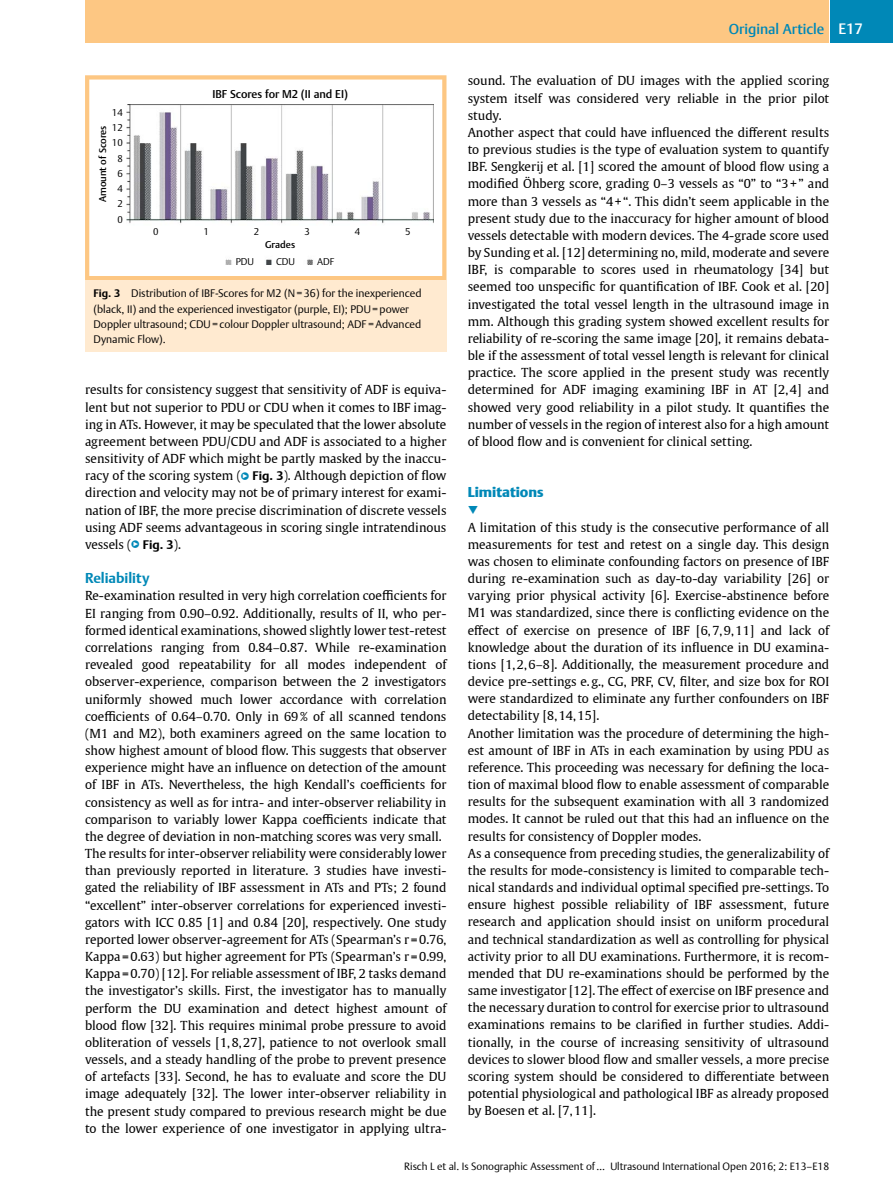
<style>
.page{position:relative;width:893px;height:1191px;background:#fff}
.page>*{position:absolute;margin:0;border:0;box-sizing:border-box;transform-origin:0 0}
.t1{font:900 17.7px "Thieme Argo 2011";color:#0088b7}
.t2{font:500 14.25px "Thieme Argo 2011";color:#0088b7}
.t3{font:700 14.25px "Thieme Argo 2011";color:#0088b7}
.t4{font:900 14.25px "Thieme Argo 2011";color:#0088b7}
.t5{font:12.3px/17.1px "Thieme Gulliver 2011";color:#000}
.t6{font:500 11.25px "Thieme Argo 2011";color:#000}
.t7{font:300 10.8px/15.3px "Thieme Argo 2011";color:#000}
.t8{font:300 10.5px "Thieme Argo 2011";color:#000}
.t9{font:300 9.75px/15.3px "Thieme Argo 2011";color:#000;text-align:center}
.t10{font:500 9.75px "Thieme Argo 2011";color:#000}
.s1{font-weight:700}
.s2{font-family:"Thieme Argo 2011";font-weight:300;font-size:13.8px;color:#0088b7}
.s3{font-family:"Thieme Argo 2011";font-weight:300;font-size:7.8px;color:#fff}
.s4{font-family:"Thieme Argo 2011";font-weight:700}
.s5{font-size:15px;color:#fff}
</style>
<div class="page">
<div style="left:830px;top:0;width:63px;height:43px;background:#0088b7"></div>
<div style="left:77px;top:0;width:751px;height:43px;background:#fdc783"></div>
<div style="left:76px;top:0;width:9px;height:43px;background:#fff"></div>
<svg style="left:85px;top:75px;width:361px;height:205px"></svg>
<div style="left:85px;top:280px;width:361px;height:72px;background:#ffead0"></div>
<p class="t9" style="left:112px;top:105px;width:12px">14<br>12<br>10<br>8<br>6<br>4<br>2<br>0</p>
<p class="t10" style="left:96px;top:202px;width:78px;rotate:-90deg">Amount of Scores</p>
<p class="t6" style="left:212px;top:86px;width:137px">IBF Scores for M2 (II and EI)</p>
<p class="t9" style="left:153px;top:224px;width:7px">0</p>
<p class="t9" style="left:204px;top:224px;width:7px">1</p>
<p class="t9" style="left:254px;top:224px;width:7px">2</p>
<p class="t9" style="left:304px;top:224px;width:7px">3</p>
<p class="t9" style="left:355px;top:224px;width:7px">4</p>
<p class="t9" style="left:405px;top:224px;width:7px">5</p>
<p class="t9" style="left:236px;top:253px;width:20px">PDU</p>
<p class="t9" style="left:276px;top:253px;width:21px">CDU</p>
<p class="t9" style="left:317px;top:253px;width:19px">ADF</p>
<p class="t7" style="left:94px;top:285px;width:330px"><span class="s1">Fig. 3</span> Distribution of IBF-Scores for M2 (N=36) for the inexperienced (black, II) and the experienced investigator (purple, EI); PDU=power Doppler ultrasound; CDU=colour Doppler ultrasound; ADF=Advanced Dynamic Flow).</p>
<p class="t10" style="left:265px;top:238px;width:31px">Grades</p>
<p class="t5" style="left:85px;top:381px;width:363px;text-align:justify">results for consistency suggest that sensitivity of ADF is equiva&shy;lent but not superior to PDU or CDU when it comes to IBF imag&shy;ing in ATs. However, it may be speculated that the lower absolute agreement between PDU/CDU and ADF is associated to a higher sensitivity of ADF which might be partly masked by the inaccu&shy;racy of the scoring system (<span class="s2">●</span><span class="s3">▶</span> <span class="s4">Fig. 3</span>). Although depiction of flow direction and velocity may not be of primary interest for exami&shy;nation of IBF, the more precise discrimination of discrete vessels using ADF seems advantageous in scoring single intratendinous vessels (<span class="s2">●</span><span class="s3">▶</span> <span class="s4">Fig. 3</span>).</p>
<p class="t3" style="left:85px;top:568px;width:66px">Reliability</p>
<p class="t5" style="left:85px;top:587px;width:363px">Re-examination resulted in very high correlation coefficients for EI ranging from 0.90–0.92. Additionally, results of II, who per&shy;formed identical examinations, showed slightly lower test-retest correlations ranging from 0.84–0.87. While re-examination revealed good repeatability for all modes independent of observer-experience, comparison between the 2 investigators uniformly showed much lower accordance with correlation coefficients of 0.64–0.70. Only in 69% of all scanned tendons (M1 and M2), both examiners agreed on the same location to show highest amount of blood flow. This suggests that observer experience might have an influence on detection of the amount of IBF in ATs. Nevertheless, the high Kendall’s coefficients for consistency as well as for intra- and inter-observer reliability in comparison to variably lower Kappa coefficients indicate that the degree of deviation in non-matching scores was very small.<br>The results for inter-observer reliability were considerably lower than previously reported in literature. 3 studies have investi&shy;gated the reliability of IBF assessment in ATs and PTs; 2 found “excellent” inter-observer correlations for experienced investi&shy;gators with ICC 0.85 [1] and 0.84 [20], respectively. One study reported lower observer-agreement for ATs (Spearman’s r=0.76, Kappa=0.63) but higher agreement for PTs (Spearman’s r=0.99, Kappa=0.70) [12]. For reliable assessment of IBF, 2 tasks demand the investigator’s skills. First, the investigator has to manually perform the DU examination and detect highest amount of blood flow [32]. This requires minimal probe pressure to avoid obliteration of vessels [1,8,27], patience to not overlook small vessels, and a steady handling of the probe to prevent presence of artefacts [33]. Second, he has to evaluate and score the DU image adequately [32]. The lower inter-observer reliability in the present study compared to previous research might be due to the lower experience of one investigator in applying ultra-</p>
<p class="t2" style="left:729px;top:20px;width:136px">Original Article <span class="s5">E17</span></p>
<p class="t5" style="left:468px;top:72px;width:363px">sound. The evaluation of DU images with the applied scoring system itself was considered very reliable in the prior pilot study.<br>Another aspect that could have influenced the different results to previous studies is the type of evaluation system to quantify IBF. Sengkerij et al. [1] scored the amount of blood flow using a modified Öhberg score, grading 0–3 vessels as “0” to “3+” and more than 3 vessels as “4+“. This didn’t seem applicable in the present study due to the inaccuracy for higher amount of blood vessels detectable with modern devices. The 4-grade score used by Sunding et al. [12] determining no, mild, moderate and severe IBF, is comparable to scores used in rheumatology [34] but seemed too unspecific for quantification of IBF. Cook et al. [20] investigated the total vessel length in the ultrasound image in mm. Although this grading system showed excellent results for reliability of re-scoring the same image [20], it remains debata&shy;ble if the assessment of total vessel length is relevant for clinical practice. The score applied in the present study was recently determined for ADF imaging examining IBF in AT [2,4] and showed very good reliability in a pilot study. It quantifies the number of vessels in the region of interest also for a high amount of blood flow and is convenient for clinical setting.</p>
<p class="t4" style="left:468px;top:483px;width:77px">Limitations</p>
<h1 class="t1" style="left:468px;top:498px;width:12px">▼</h1>
<p class="t5" style="left:468px;top:518px;width:363px">A limitation of this study is the consecutive performance of all measurements for test and retest on a single day. This design was chosen to eliminate confounding factors on presence of IBF during re-examination such as day-to-day variability [26] or varying prior physical activity [6]. Exercise-abstinence before M1 was standardized, since there is conflicting evidence on the effect of exercise on presence of IBF [6,7,9,11] and lack of knowledge about the duration of its influence in DU examina&shy;tions [1,2,6–8]. Additionally, the measurement procedure and device pre-settings e.g., CG, PRF, CV, filter, and size box for ROI were standardized to eliminate any further confounders on IBF detectability [8,14,15].<br>Another limitation was the procedure of determining the high&shy;est amount of IBF in ATs in each examination by using PDU as reference. This proceeding was necessary for defining the loca&shy;tion of maximal blood flow to enable assessment of comparable results for the subsequent examination with all 3 randomized modes. It cannot be ruled out that this had an influence on the results for consistency of Doppler modes.<br>As a consequence from preceding studies, the generalizability of the results for mode-consistency is limited to comparable tech&shy;nical standards and individual optimal specified pre-settings. To ensure highest possible reliability of IBF assessment, future research and application should insist on uniform procedural and technical standardization as well as controlling for physical activity prior to all DU examinations. Furthermore, it is recom&shy;mended that DU re-examinations should be performed by the same investigator [12]. The effect of exercise on IBF presence and the necessary duration to control for exercise prior to ultrasound examinations remains to be clarified in further studies. Addi&shy;tionally, in the course of increasing sensitivity of ultrasound devices to slower blood flow and smaller vessels, a more precise scoring system should be considered to differentiate between potential physiological and pathological IBF as already proposed by Boesen et al. [7,11].</p>
<p class="t8" style="left:404px;top:1159px;width:426px">Risch L et al. Is Sonographic Assessment of… Ultrasound International Open 2016; 2: E13–E18</p>
</div>
